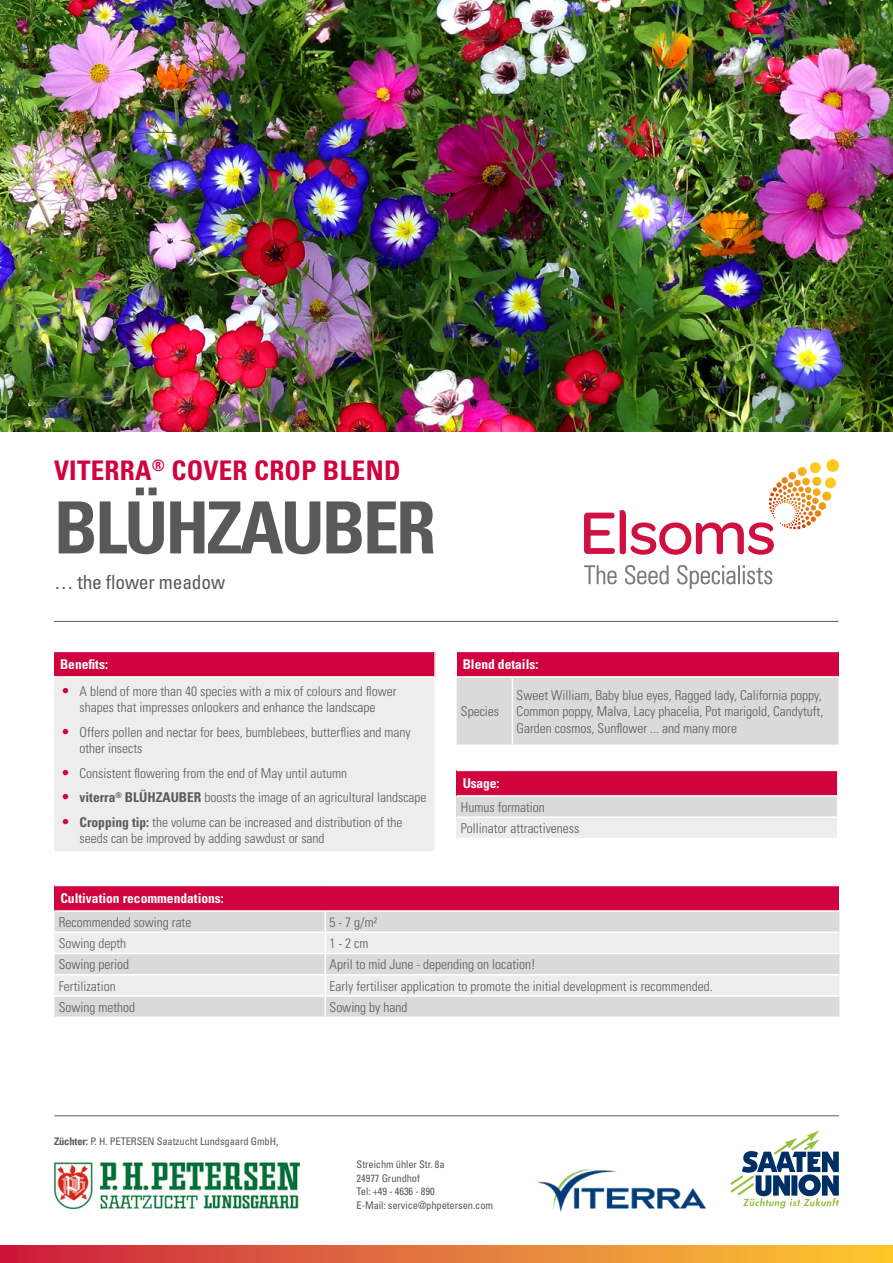
<style>
.page{position:relative;width:893px;height:1263px;background:#fff}
.page>*{position:absolute;margin:0;border:0;box-sizing:border-box;transform-origin:0 0}
.t1{font:700 condensed 72px "Univers";letter-spacing:-.04em;color:#5b5858}
.t2{font:700 condensed 27px "Univers";letter-spacing:.01em;color:#d0033f}
.t3{font:condensed 19.5px "Univers";letter-spacing:-.01em;color:#5b5858}
.t4{font:300 condensed 13.5px/16.2px "Univers";color:#5b5858}
.t5{font:700 condensed 13.5px "Univers";color:#fff}
.t6{font:condensed 10.5px/13.5px "Univers";letter-spacing:-.01em;color:#5b5858}
.s1{font-weight:700;font-size:15px;color:#d0033f}
.s2{font-weight:700}
</style>
<div class="page">
<img style="left:0;top:1245px;width:893px;height:18px">
<img style="left:54px;top:1162px;width:245px;height:47px">
<svg style="left:730px;top:1130px;width:109px;height:78px"></svg>
<hr style="left:54px;top:1115px;width:785px;height:1px;background:#5b5858">
<img style="left:0;top:0;width:893px;height:431px">
<svg style="left:584px;top:565px;width:33px;height:19px"></svg>
<svg style="left:625px;top:565px;width:44px;height:19px"></svg>
<svg style="left:677px;top:565px;width:95px;height:24px"></svg>
<svg style="left:584px;top:459px;width:255px;height:96px"></svg>
<div style="left:54px;top:651px;width:381px;height:26px;background:#d0033f"></div>
<div style="left:54px;top:677px;width:381px;height:175px;background:#ededed"></div>
<hr style="left:434px;top:678px;width:2px;height:173px;background:#fff">
<hr style="left:54px;top:851px;width:382px;height:2px;background:#fff">
<hr style="left:54px;top:651px;width:382px;height:1px;background:#fff">
<hr style="left:434px;top:652px;width:2px;height:24px;background:#fff">
<hr style="left:54px;top:676px;width:382px;height:2px;background:#fff">
<hr style="left:54px;top:621px;width:784px;height:1px;background:#5b5858">
<div style="left:457px;top:651px;width:381px;height:26px;background:#d0033f"></div>
<div style="left:457px;top:678px;width:381px;height:66px;background:#dadada"></div>
<hr style="left:512px;top:678px;width:1px;height:66px;background:#fff">
<hr style="left:457px;top:651px;width:55px;height:1px;background:#fff">
<hr style="left:512px;top:651px;width:326px;height:1px;background:#fff">
<hr style="left:457px;top:676px;width:55px;height:2px;background:#fff">
<hr style="left:512px;top:676px;width:326px;height:2px;background:#fff">
<div style="left:457px;top:770px;width:381px;height:26px;background:#d0033f"></div>
<div style="left:457px;top:796px;width:381px;height:21px;background:#dadada"></div>
<div style="left:457px;top:817px;width:381px;height:21px;background:#ededed"></div>
<hr style="left:457px;top:816px;width:381px;height:2px;background:#fff">
<hr style="left:457px;top:770px;width:381px;height:1px;background:#fff">
<svg style="left:837px;top:771px;width:1px;height:67px"></svg>
<hr style="left:457px;top:795px;width:381px;height:2px;background:#fff">
<div style="left:54px;top:885px;width:785px;height:26px;background:#d0033f"></div>
<div style="left:54px;top:912px;width:785px;height:104px;background:#dadada"></div>
<svg style="left:54px;top:933px;width:785px;height:62px;background:#e7e7e7"></svg>
<hr style="left:54px;top:931px;width:271px;height:2px;background:#fff">
<hr style="left:325px;top:931px;width:514px;height:2px;background:#fff">
<hr style="left:54px;top:953px;width:271px;height:1px;background:#fff">
<hr style="left:325px;top:953px;width:514px;height:1px;background:#fff">
<hr style="left:54px;top:974px;width:271px;height:1px;background:#fff">
<hr style="left:325px;top:974px;width:514px;height:1px;background:#fff">
<hr style="left:54px;top:995px;width:271px;height:2px;background:#fff">
<hr style="left:325px;top:995px;width:514px;height:2px;background:#fff">
<svg style="left:325px;top:912px;width:1px;height:104px"></svg>
<hr style="left:54px;top:885px;width:271px;height:1px;background:#fff">
<hr style="left:325px;top:885px;width:514px;height:1px;background:#fff">
<hr style="left:54px;top:910px;width:271px;height:2px;background:#fff">
<hr style="left:325px;top:910px;width:514px;height:2px;background:#fff">
<img style="left:537px;top:1169px;width:168px;height:43px">
<h2 class="t2" style="left:54px;top:454px;width:348px">VITERRA<sup>®</sup> COVER CROP BLEND</h2>
<h1 class="t1" style="left:54px;top:484px;width:384px">BLÜHZAUBER</h1>
<h3 class="t3" style="left:54px;top:570px;width:173px">… the flower meadow</h3>
<p class="t5" style="left:60px;top:656px;width:49px">Benefits:</p>
<p class="t4" style="left:63px;top:683px;width:336px;text-align:center"><span class="s1">•</span> A blend of more than 40 species with a mix of colours and flower shapes that impresses onlookers and enhance the landscape</p>
<p class="t4" style="left:80px;top:724px;width:333px;text-indent:-17px"><span class="s1">•</span> Offers pollen and nectar for bees, bumblebees, butterflies and many other insects</p>
<p class="t4" style="left:63px;top:765px;width:286px"><span class="s1">•</span> Consistent flowering from the end of May until autumn</p>
<p class="t4" style="left:63px;top:789px;width:366px"><span class="s1">•</span> <span class="s2">viterra</span><sup>®</sup> <span class="s2">BLÜHZAUBER</span> boosts the image of an agricultural landscape</p>
<p class="t4" style="left:80px;top:814px;width:325px;text-indent:-17px"><span class="s1">•</span> <span class="s2">Cropping tip:</span> the volume can be increased and distribution of the seeds can be improved by adding sawdust or sand</p>
<p class="t5" style="left:463px;top:656px;width:77px">Blend details:</p>
<p class="t4" style="left:461px;top:703px;width:40px">Species</p>
<p class="t4" style="left:517px;top:687px;width:308px;text-align:justify">Sweet William, Baby blue eyes, Ragged lady, California poppy, Common poppy, Malva, Lacy phacelia, Pot marigold, Candytuft, Garden cosmos, Sunflower ... and many more</p>
<p class="t5" style="left:463px;top:775px;width:38px">Usage:</p>
<p class="t4" style="left:461px;top:796px;width:120px;line-height:21.3px">Humus formation<br>Pollinator attractiveness</p>
<p class="t5" style="left:60px;top:890px;width:165px">Cultivation recommendations:</p>
<p class="t4" style="left:59px;top:914px;width:134px">Recommended sowing rate</p>
<p class="t4" style="left:330px;top:914px;width:49px">5 - 7 g/m²</p>
<p class="t4" style="left:59px;top:935px;width:69px">Sowing depth</p>
<p class="t4" style="left:330px;top:935px;width:40px">1 - 2 cm</p>
<p class="t4" style="left:59px;top:956px;width:72px">Sowing period</p>
<p class="t4" style="left:330px;top:956px;width:208px">April to mid June - depending on location!</p>
<p class="t4" style="left:59px;top:978px;width:58px">Fertilization</p>
<p class="t4" style="left:330px;top:978px;width:385px">Early fertiliser application to promote the initial development is recommended.</p>
<p class="t4" style="left:59px;top:999px;width:78px">Sowing method</p>
<p class="t4" style="left:330px;top:999px;width:79px">Sowing by hand</p>
<p class="t6" style="left:54px;top:1134px;width:226px"><span class="s2">Züchter:</span> P. H. PETERSEN Saatzucht Lundsgaard GmbH,</p>
<p class="t6" style="left:357px;top:1158px;width:138px">Streichm ühler Str. 8a<br>24977 Grundhof<br>Tel: +49 - 4636 - 890<br>E-Mail: service@phpetersen.com</p>
</div>
